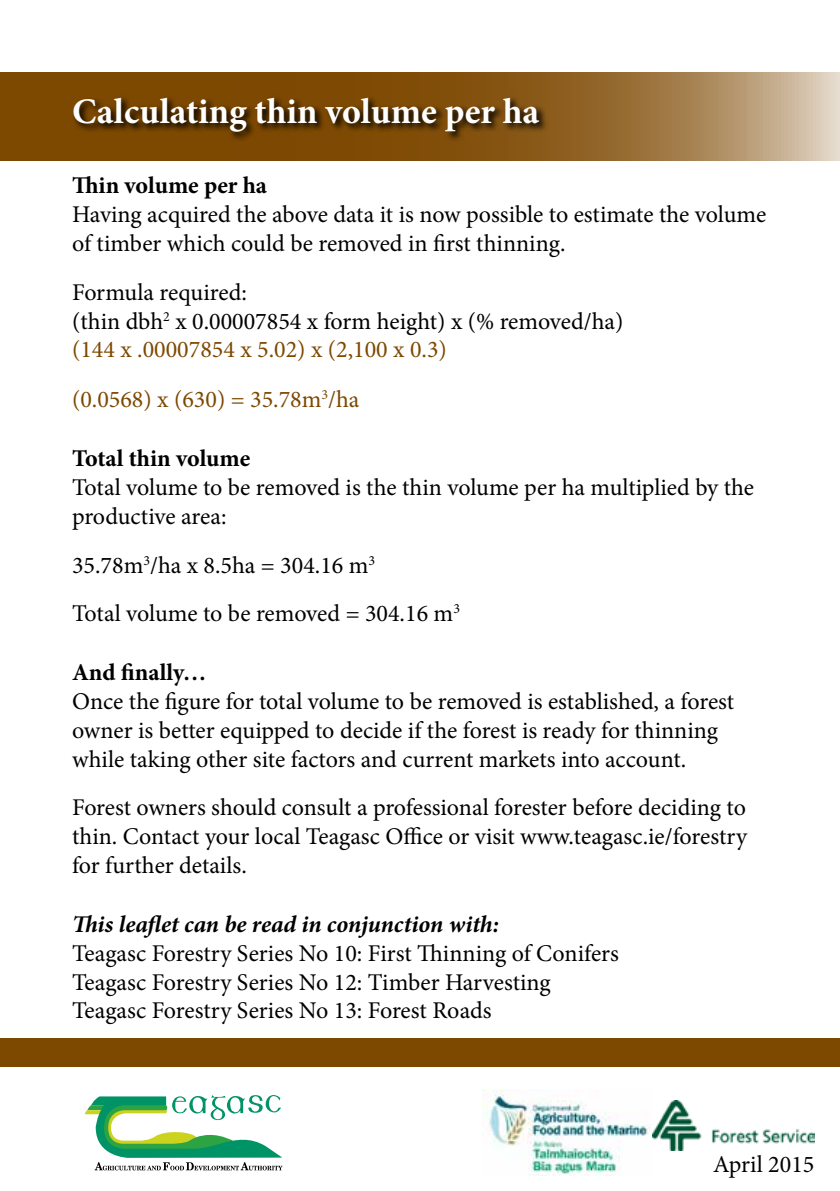
<style>
.page{position:relative;width:840px;height:1191px;background:#fff}
.page>*{position:absolute;margin:0;border:0;box-sizing:border-box;transform-origin:0 0}
.t1{font:700 36px "Minion Pro";color:#fff}
.t2{font:24px/28.8px "Minion Pro";color:#000}
.t3{font:700 24px "Minion Pro";color:#000}
.t4{font:italic 700 24px "Minion Pro";letter-spacing:-.005em;color:#000}
.t5{font:24px "Minion Pro";color:#7d4800}
.s1{color:#7d4800}
</style>
<div class="page">
<svg style="left:0;top:72px;width:839px;height:88px;background:#956b31"></svg>
<svg style="left:72px;top:95px;width:477px;height:47px;background:#673d04"></svg>
<div style="left:0;top:1038px;width:839px;height:28px;background:#7d4800"></div>
<img style="left:482px;top:1089px;width:168px;height:86px">
<img style="left:652px;top:1100px;width:162px;height:50px">
<svg style="left:85px;top:1095px;width:197px;height:75px"></svg>
<h1 class="t1" style="left:72px;top:86px;width:468px">Calculating thin volume per ha</h1>
<p class="t3" style="left:72px;top:169px;width:196px">Thin volume per ha</p>
<p class="t2" style="left:72px;top:200px;width:695px">Having acquired the above data it is now possible to estimate the volume of timber which could be removed in first thinning.</p>
<p class="t2" style="left:72px;top:278px;width:552px">Formula required:<br>(thin dbh<sup>2</sup> x 0.00007854 x form height) x (% removed/ha) <span class="s1">(144 x .00007854 x 5.02) x (2,100 x 0.3)</span></p>
<p class="t5" style="left:72px;top:383px;width:289px">(0.0568) x (630) = 35.78m<sup>3</sup>/ha</p>
<p class="t3" style="left:72px;top:441px;width:180px">Total thin volume</p>
<p class="t2" style="left:72px;top:473px;width:683px">Total volume to be removed is the thin volume per ha multiplied by the productive area:</p>
<p class="t2" style="left:72px;top:540px;width:389px;line-height:48.8px">35.78m<sup>3</sup>/ha x 8.5ha = 304.16 m<sup>3<br></sup>Total volume to be removed = 304.16 m<sup>3</sup></p>
<p class="t3" style="left:72px;top:655px;width:136px">And finally…</p>
<p class="t2" style="left:72px;top:687px;width:663px">Once the figure for total volume to be removed is established, a forest owner is better equipped to decide if the forest is ready for thinning while taking other site factors and current markets into account.</p>
<p class="t2" style="left:72px;top:793px;width:676px;text-align:justify">Forest owners should consult a professional forester before deciding to thin. Contact your local Teagasc Office or visit www.teagasc.ie/forestry for further details.</p>
<p class="t4" style="left:72px;top:907px;width:428px">This leaflet can be read in conjunction with:</p>
<p class="t2" style="left:72px;top:938px;width:548px">Teagasc Forestry Series No 10: First Thinning of Conifers<br>Teagasc Forestry Series No 12: Timber Harvesting<br>Teagasc Forestry Series No 13: Forest Roads</p>
<p class="t2" style="left:712px;top:1150px;width:103px">April 2015</p>
</div>
